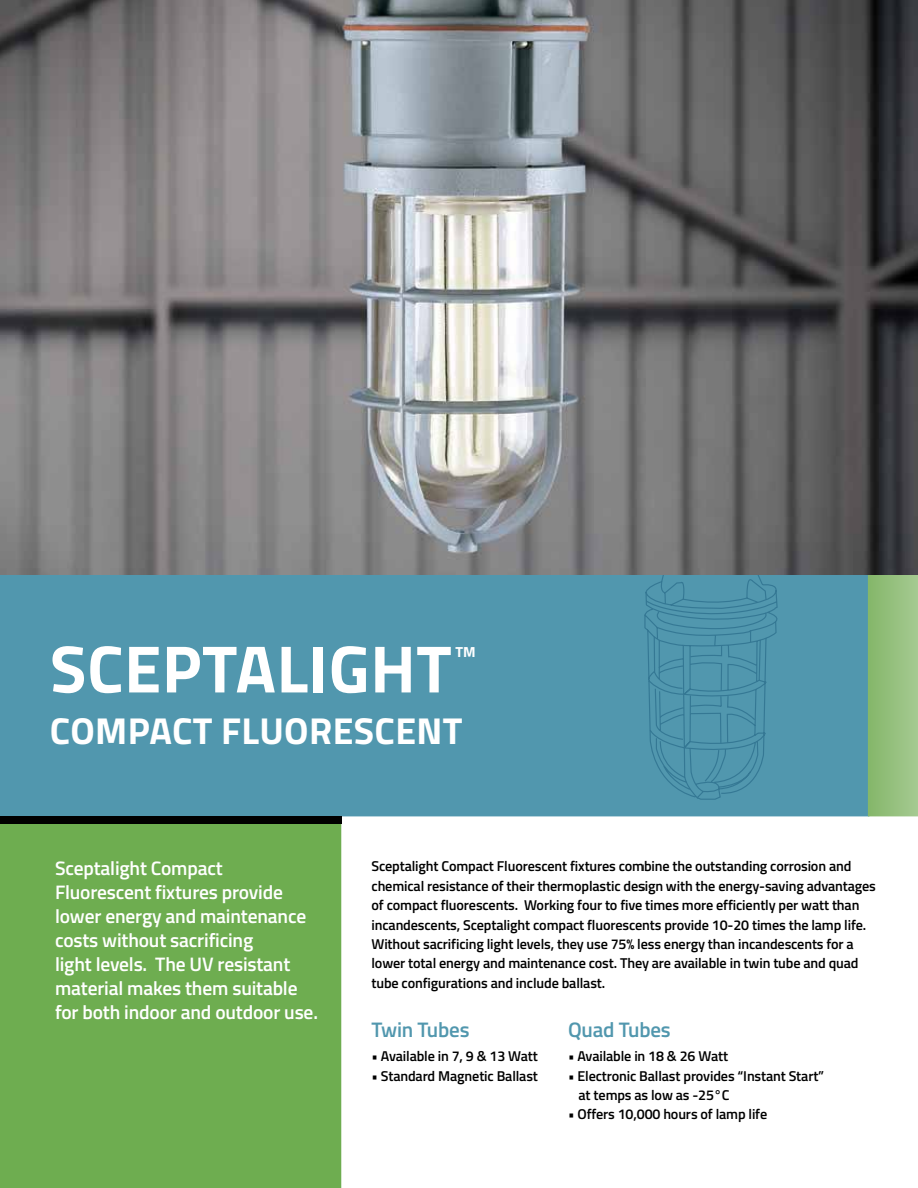
<style>
.page{position:relative;width:918px;height:1188px;background:#fff}
.page>*{position:absolute;margin:0;border:0;box-sizing:border-box;transform-origin:0 0}
.t1{font:700 67.05px "Titillium";letter-spacing:.01em;color:#fff}
.t2{font:700 37.5px "Titillium";letter-spacing:.01em;color:#fff}
.t3{font:600 21px "Titillium";letter-spacing:-.01em;color:#5197ae}
.t4{font:600 19.5px/24px "Titillium";letter-spacing:-.01em;color:#fff}
.t5{font:700 14.55px "Titillium";color:#fff}
.t6{font:600 14.25px/19.5px "Titillium";letter-spacing:-.01em;color:#000}
</style>
<div class="page">
<div style="left:0;top:574px;width:869px;height:242px;background:#5197ae"></div>
<div style="left:868px;top:574px;width:50px;height:242px;background:linear-gradient(to right,#84b669,#a5c991)"></div>
<div style="left:0;top:824px;width:341px;height:364px;background:#6ead50"></div>
<div style="left:0;top:816px;width:341px;height:8px;background:#000"></div>
<svg style="left:644px;top:575px;width:134px;height:225px"></svg>
<img style="left:0;top:0;width:918px;height:575px">
<h1 class="t1" style="left:50px;top:618px;width:403px">SCEPTALIGHT</h1>
<p class="t5" style="left:455px;top:641px;width:22px">TM</p>
<h2 class="t2" style="left:50px;top:702px;width:414px">COMPACT FLUORESCENT</h2>
<h3 class="t4" style="left:55px;top:855px;width:264px">Sceptalight Compact<br>Fluorescent fixtures provide lower energy and maintenance costs without sacrificing<br>light levels. The UV resistant material makes them suitable for both indoor and outdoor use.</h3>
<p class="t6" style="left:372px;top:856px;width:506px">Sceptalight Compact Fluorescent fixtures combine the outstanding corrosion and chemical resistance of their thermoplastic design with the energy-saving advantages of compact fluorescents. Working four to five times more efficiently per watt than incandescents, Sceptalight compact fluorescents provide 10-20 times the lamp life.<br>Without sacrificing light levels, they use 75% less energy than incandescents for a lower total energy and maintenance cost. They are available in twin tube and quad tube configurations and include ballast.</p>
<h3 class="t3" style="left:372px;top:1014px;width:100px">Twin Tubes</h3>
<p class="t6" style="left:372px;top:1046px;width:168px">• Available in 7, 9 &amp; 13 Watt</p>
<p class="t6" style="left:372px;top:1065px;width:168px">• Standard Magnetic Ballast</p>
<h3 class="t3" style="left:568px;top:1014px;width:104px">Quad Tubes</h3>
<p class="t6" style="left:568px;top:1046px;width:162px">• Available in 18 &amp; 26 Watt</p>
<p class="t6" style="left:579px;top:1065px;width:247px;text-indent:-11px">• Electronic Ballast provides “Instant Start” at temps as low as -25°C</p>
<p class="t6" style="left:568px;top:1104px;width:201px">• Offers 10,000 hours of lamp life</p>
</div>
